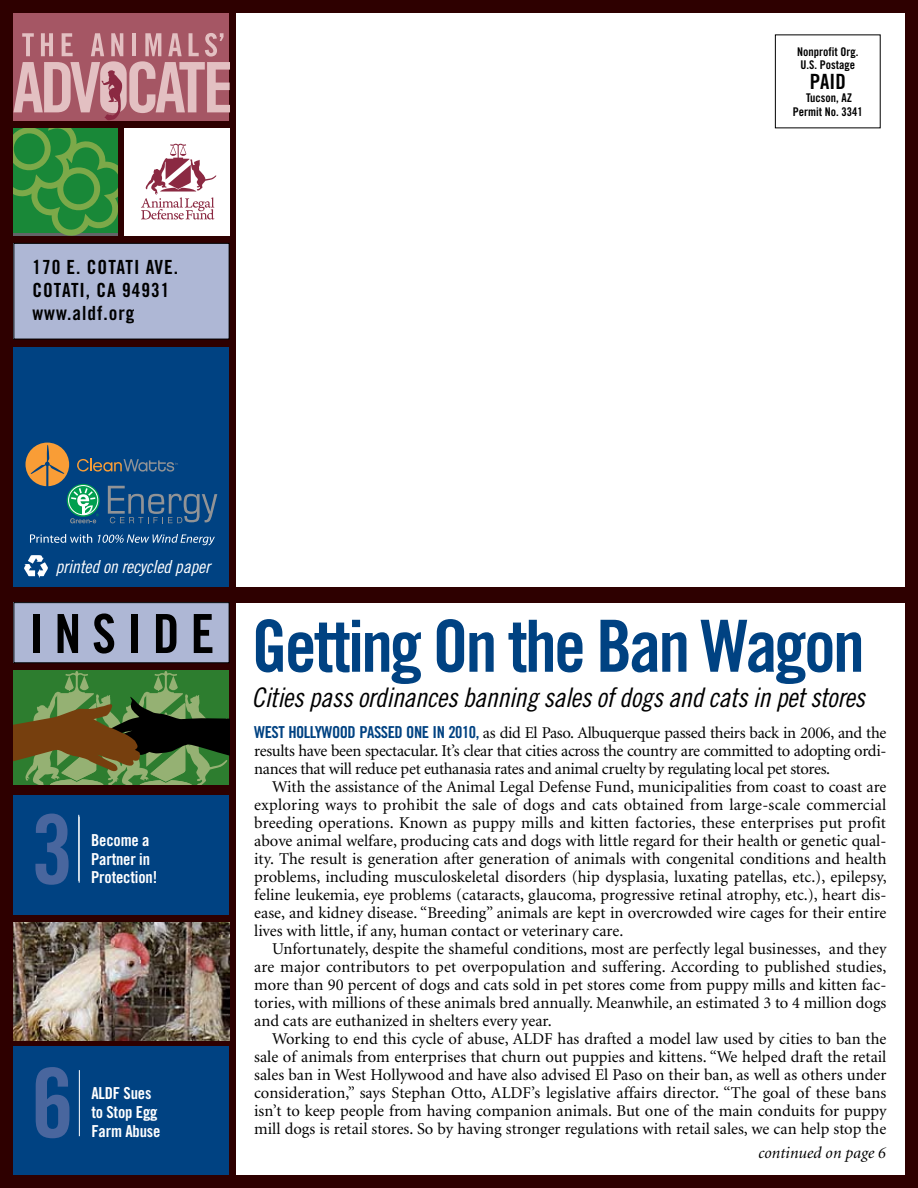
<style>
.page{position:relative;width:918px;height:1188px;background:#2e0000}
.page>*{position:absolute;margin:0;border:0;box-sizing:border-box;transform-origin:0 0}
.t1{font:96px "Trade Gothic LT Std Bd Cn 20";color:#49669e}
.t2{font:72px "Trade Gothic LT Std Bd Cn 20";letter-spacing:-.04em;color:#004282}
.t3{font:54px "Trade Gothic LT Std Bd Cn 20";color:#000}
.t4{font:27px "Trade Gothic LT Std Cn 18 Obl";letter-spacing:-.015em;color:#000}
.t5{font:21px "Trade Gothic LT Std Bd Cn 20";color:#000}
.t6{font:19.5px/23.2px "Trade Gothic LT Std Bd Cn 20";letter-spacing:.05em;color:#000}
.t7{font:18px "Trade Gothic LT Std Cn 18 Obl";letter-spacing:-.01em;color:#fff}
.t8{font:16.5px/18px "Minion";color:#000;text-align:justify}
.t9{font:16.5px/18.8px "Trade Gothic LT Std Bd Cn 20";letter-spacing:-.01em;color:#fff}
.t10{font:italic 16.5px "Minion";color:#000}
.t11{font:12px/13.5px "Trade Gothic LT Std Bd Cn 20";color:#000}
.s1{font-family:"Trade Gothic LT Std Bd Cn 20";color:#004282}
</style>
<div class="page">
<div style="left:14px;top:243px;width:215px;height:96px;background:#aeb7d5"></div>
<div style="left:14px;top:243px;width:216px;height:96px;border:1px solid #000"></div>
<div style="left:14px;top:603px;width:215px;height:60px;background:#aeb7d5"></div>
<div style="left:14px;top:602px;width:216px;height:61px;border:1px solid #000"></div>
<div style="left:14px;top:14px;width:216px;height:108px;background:#a55664"></div>
<svg style="left:22px;top:33px;width:12px;height:23px"></svg>
<svg style="left:41px;top:33px;width:12px;height:23px"></svg>
<svg style="left:62px;top:33px;width:11px;height:23px"></svg>
<svg style="left:91px;top:33px;width:13px;height:23px"></svg>
<svg style="left:111px;top:33px;width:12px;height:23px"></svg>
<div style="left:100px;top:61px;width:27px;height:52px;background:#e3c0c2;border-radius:13px"></div>
<svg style="left:129px;top:33px;width:101px;height:80px"></svg>
<svg style="left:14px;top:62px;width:108px;height:58px"></svg>
<div style="left:14px;top:347px;width:216px;height:240px;background:#004282"></div>
<svg style="left:14px;top:128px;width:104px;height:108px"></svg>
<div style="left:124px;top:128px;width:106px;height:108px;background:#fff"></div>
<svg style="left:141px;top:143px;width:76px;height:77px"></svg>
<div style="left:14px;top:795px;width:216px;height:120px;background:#004282"></div>
<div style="left:14px;top:1046px;width:216px;height:128px;background:#004282"></div>
<hr style="left:79px;top:817px;width:1px;height:66px;background:#fff">
<hr style="left:79px;top:1070px;width:1px;height:66px;background:#fff">
<div style="left:236px;top:14px;width:668px;height:573px;background:#fff"></div>
<svg style="left:14px;top:671px;width:216px;height:114px"></svg>
<img style="left:14px;top:922px;width:216px;height:118px">
<div style="left:236px;top:603px;width:668px;height:571px;background:#fff"></div>
<hr style="left:78px;top:815px;width:1px;height:66px;background:#fff">
<svg style="left:24px;top:555px;width:24px;height:23px"></svg>
<svg style="left:26px;top:443px;width:191px;height:80px"></svg>
<svg style="left:30px;top:534px;width:62px;height:9px"></svg>
<svg style="left:98px;top:534px;width:117px;height:11px"></svg>
<p class="t6" style="left:32px;top:255px;width:147px">170 E. COTATI AVE.<br>COTATI, CA 94931 www.aldf.org</p>
<p class="t11" style="left:797px;top:45px;width:63px">Nonprofit Org.<br>U.S. Postage</p>
<p class="t5" style="left:810px;top:68px;width:20px">Paid</p>
<p class="t11" style="left:793px;top:91px;width:71px;text-align:center">Tucson, AZ<br>Permit No. 3341</p>
<p class="t7" style="left:55px;top:556px;width:156px">printed on recycled paper</p>
<h3 class="t3" style="left:29px;top:601px;width:182px">INS IDE</h3>
<h1 class="t1" style="left:31px;top:791px;width:44px">3</h1>
<p class="t9" style="left:91px;top:831px;width:68px">Become a<br>Partner in<br>Protection!</p>
<h1 class="t1" style="left:31px;top:1045px;width:44px">6</h1>
<p class="t9" style="left:91px;top:1084px;width:71px">ALDF Sues to Stop Egg<br>Farm Abuse</p>
<h2 class="t2" style="left:252px;top:602px;width:615px">Getting On the Ban Wagon</h2>
<h3 class="t4" style="left:252px;top:681px;width:615px">Cities pass ordinances banning sales of dogs and cats in pet stores</h3>
<p class="t8" style="left:254px;top:724px;width:634px"><span class="s1">West Hollywood passed one in 2010,</span> as did El Paso. Albuquerque passed theirs back in 2006, and the results have been spectacular. It’s clear that cities across the country are committed to adopting ordi&shy;nances that will reduce pet euthanasia rates and animal cruelty by regulating local pet stores.</p>
<p class="t8" style="left:254px;top:778px;width:634px;text-indent:18px">With the assistance of the Animal Legal Defense Fund, municipalities from coast to coast are exploring ways to prohibit the sale of dogs and cats obtained from large-scale commercial breeding operations. Known as puppy mills and kitten factories, these enterprises put profit above animal welfare, producing cats and dogs with little regard for their health or genetic qual&shy;ity. The result is generation after generation of animals with congenital conditions and health problems, including musculoskeletal disorders (hip dysplasia, luxating patellas, etc.), epilepsy, feline leukemia, eye problems (cataracts, glaucoma, progressive retinal atrophy, etc.), heart dis&shy;ease, and kidney disease. “Breeding” animals are kept in overcrowded wire cages for their entire lives with little, if any, human contact or veterinary care.</p>
<p class="t8" style="left:254px;top:940px;width:634px;text-indent:18px">Unfortunately, despite the shameful conditions, most are perfectly legal businesses, and they are major contributors to pet overpopulation and suffering. According to published studies, more than 90 percent of dogs and cats sold in pet stores come from puppy mills and kitten fac&shy;tories, with millions of these animals bred annually. Meanwhile, an estimated 3 to 4 million dogs and cats are euthanized in shelters every year.</p>
<p class="t8" style="left:254px;top:1030px;width:634px;text-indent:18px">Working to end this cycle of abuse, ALDF has drafted a model law used by cities to ban the sale of animals from enterprises that churn out puppies and kittens. “We helped draft the retail sales ban in West Hollywood and have also advised El Paso on their ban, as well as others under consideration,” says Stephan Otto, ALDF’s legislative affairs director. “The goal of these bans isn’t to keep people from having companion animals. But one of the main conduits for puppy mill dogs is retail stores. So by having stronger regulations with retail sales, we can help stop the</p>
<p class="t10" style="left:758px;top:1144px;width:129px">continued on page 6</p>
</div>
